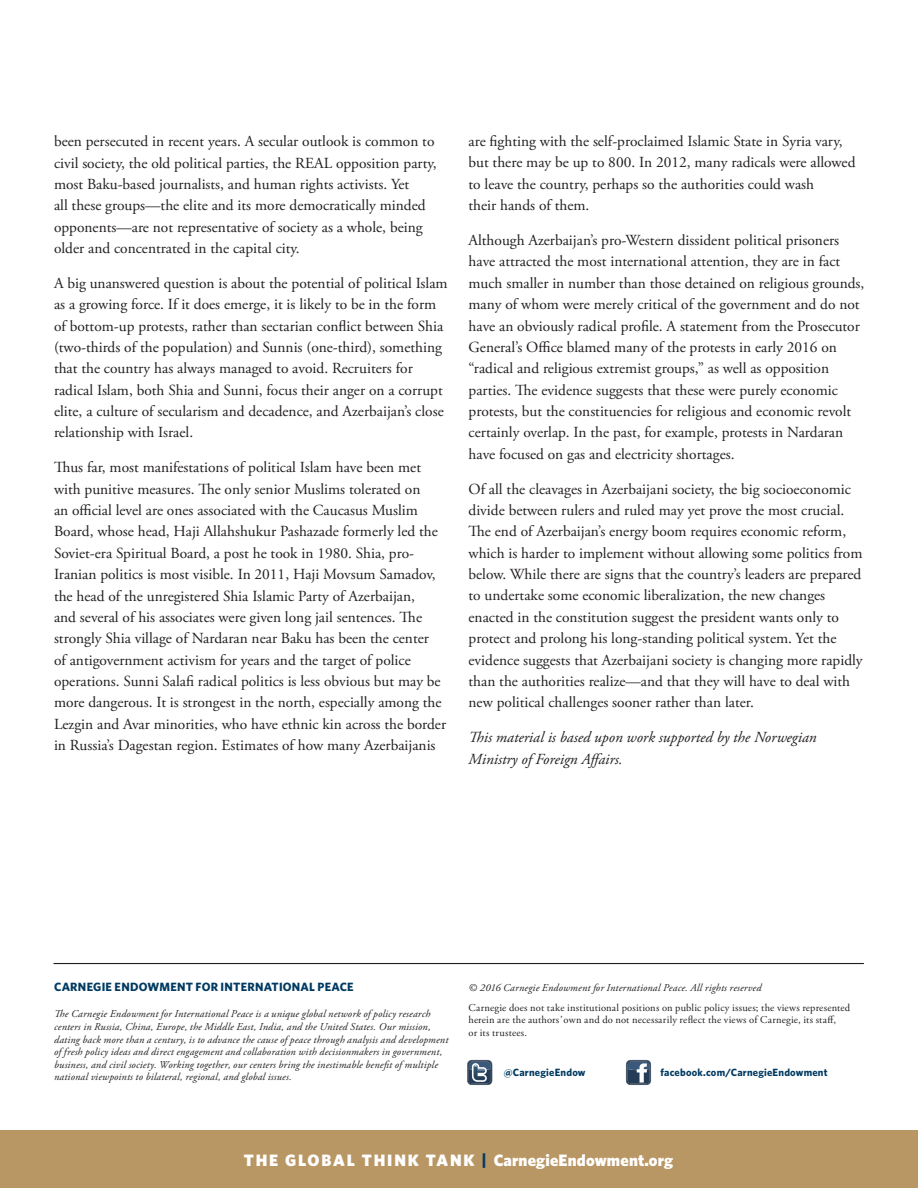
<style>
.page{position:relative;width:918px;height:1188px;background:#fff}
.page>*{position:absolute;margin:0;border:0;box-sizing:border-box;transform-origin:0 0}
.t1{font:900 16.5px "Whitney";letter-spacing:.01em;color:#fff}
.t2{font:15.3px/21.3px "Adobe Garamond Pro";color:#231f20}
.t3{font:italic 15.3px/21.3px "Adobe Garamond Pro";color:#231f20}
.t4{font:700 12px "Whitney";letter-spacing:.02em;color:#003a62}
.t5{font:italic 10.5px/12.6px "Adobe Garamond Pro";letter-spacing:.02em;color:#231f20}
.t6{font:10.5px/12.6px "Adobe Garamond Pro";letter-spacing:.02em;color:#231f20}
.t7{font:700 10.5px "Whitney";letter-spacing:.02em;color:#003a62}
.s1{font-style:italic}
.s2{color:#003a62}
</style>
<div class="page">
<div style="left:0;top:1131px;width:918px;height:57px;background:#b99764"></div>
<hr style="left:54px;top:963px;width:810px;height:1px;background:#231f20">
<svg style="left:467px;top:1060px;width:25px;height:25px"></svg>
<svg style="left:626px;top:1060px;width:25px;height:25px"></svg>
<p class="t2" style="left:54px;top:131px;width:384px">been persecuted in recent years. A secular outlook is common to civil society, the old political parties, the REAL opposition party, most Baku-based journalists, and human rights activists. Yet<br>all these groups—the elite and its more democratically minded opponents—are not representative of society as a whole, being older and concentrated in the capital city.</p>
<p class="t2" style="left:54px;top:273px;width:395px">A big unanswered question is about the potential of political Islam as a growing force. If it does emerge, it is likely to be in the form of bottom-up protests, rather than sectarian conflict between Shia (two-thirds of the population) and Sunnis (one-third), something that the country has always managed to avoid. Recruiters for radical Islam, both Shia and Sunni, focus their anger on a corrupt elite, a culture of secularism and decadence, and Azerbaijan’s close relationship with Israel.</p>
<p class="t2" style="left:54px;top:457px;width:394px">Thus far, most manifestations of political Islam have been met with punitive measures. The only senior Muslims tolerated on<br>an official level are ones associated with the Caucasus Muslim Board, whose head, Haji Allahshukur Pashazade formerly led the Soviet-era Spiritual Board, a post he took in 1980. Shia, pro-Iranian politics is most visible. In 2011, Haji Movsum Samadov, the head of the unregistered Shia Islamic Party of Azerbaijan,<br>and several of his associates were given long jail sentences. The strongly Shia village of Nardaran near Baku has been the center<br>of antigovernment activism for years and the target of police operations. Sunni Salafi radical politics is less obvious but may be more dangerous. It is strongest in the north, especially among the Lezgin and Avar minorities, who have ethnic kin across the border in Russia’s Dagestan region. Estimates of how many Azerbaijanis</p>
<p class="t2" style="left:469px;top:131px;width:389px">are fighting with the self-proclaimed Islamic State in Syria vary, but there may be up to 800. In 2012, many radicals were allowed to leave the country, perhaps so the authorities could wash<br>their hands of them.</p>
<p class="t2" style="left:469px;top:230px;width:397px">Although Azerbaijan’s pro-Western dissident political prisoners have attracted the most international attention, they are in fact much smaller in number than those detained on religious grounds, many of whom were merely critical of the government and do not have an obviously radical profile. A statement from the Prosecutor General’s Office blamed many of the protests in early 2016 on “radical and religious extremist groups,” as well as opposition parties. The evidence suggests that these were purely economic protests, but the constituencies for religious and economic revolt certainly overlap. In the past, for example, protests in Nardaran have focused on gas and electricity shortages.</p>
<p class="t2" style="left:469px;top:479px;width:396px">Of all the cleavages in Azerbaijani society, the big socioeconomic divide between rulers and ruled may yet prove the most crucial.<br>The end of Azerbaijan’s energy boom requires economic reform, which is harder to implement without allowing some politics from below. While there are signs that the country’s leaders are prepared to undertake some economic liberalization, the new changes enacted in the constitution suggest the president wants only to protect and prolong his long-standing political system. Yet the evidence suggests that Azerbaijani society is changing more rapidly than the authorities realize—and that they will have to deal with new political challenges sooner rather than later.</p>
<p class="t3" style="left:469px;top:727px;width:350px">This material is based upon work supported by the Norwegian<br>Ministry of Foreign Affairs.</p>
<p class="t4" style="left:54px;top:979px;width:301px">CARNEGIE ENDOWMENT FOR INTERNATIONAL PEACE</p>
<p class="t5" style="left:54px;top:1008px;width:396px">The Carnegie Endowment for International Peace is a unique global network of policy research centers in Russia, China, Europe, the Middle East, India, and the United States. Our mission, dating back more than a century, is to advance the cause of peace through analysis and development of fresh policy ideas and direct engagement and collaboration with decisionmakers in government, business, and civil society. Working together, our centers bring the inestimable benefit of multiple national viewpoints to bilateral, regional, and global issues.</p>
<p class="t5" style="left:469px;top:982px;width:294px">© 2016 Carnegie Endowment for International Peace. All rights reserved</p>
<p class="t6" style="left:469px;top:1001px;width:383px">Carnegie does not take institutional positions on public policy issues; the views represented herein are the authors<span class="s1">’</span> own and do not necessarily reflect the views of Carnegie, its staff,<br>or its trustees.</p>
<p class="t7" style="left:504px;top:1066px;width:83px">@CarnegieEndow</p>
<p class="t7" style="left:661px;top:1065px;width:169px">facebook.com/CarnegieEndowment</p>
<p class="t1" style="left:244px;top:1149px;width:431px">THE GLOBAL THINK TANK <span class="s2">|</span> CarnegieEndowment.org</p>
</div>
